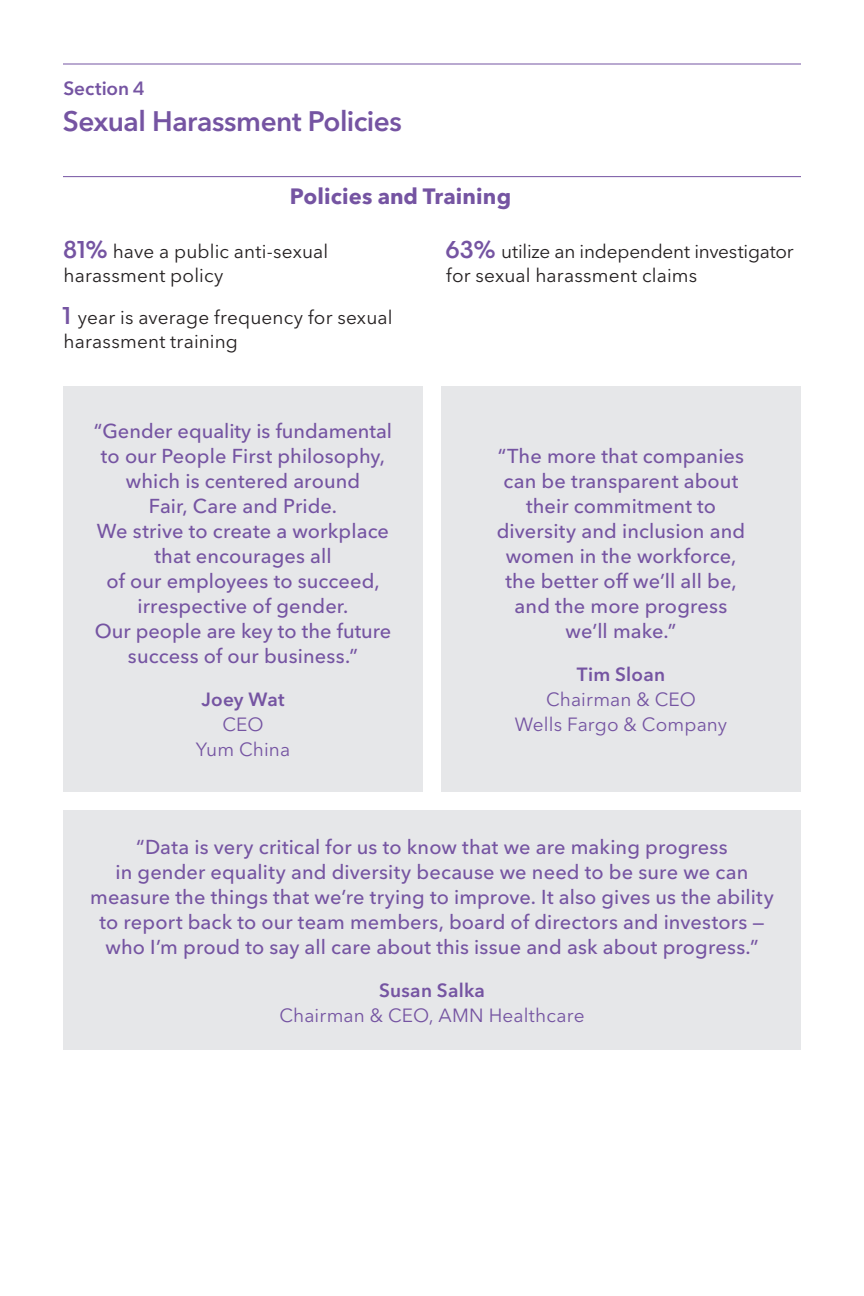
<style>
.page{position:relative;width:864px;height:1296px;background:#fff}
.page>*{position:absolute;margin:0;border:0;box-sizing:border-box;transform-origin:0 0}
.Subtitle{font:600 28px "Avenir Next P For BBG";letter-spacing:-.02em;color:#7554a2}
.Subtitle-2{font:700 22px "Avenir Next P For BBG";letter-spacing:.005em;color:#7554a2}
.t1{font:500 20px/25px "Avenir Next P For BBG";letter-spacing:.005em;color:#7554a2;text-align:center}
.copy{font:19px/24px "Avenir Next P For BBG";letter-spacing:.005em;color:#231f20}
.copy-2{font:19px/25px "Avenir Next P For BBG";letter-spacing:.005em;color:#7554a2;text-align:center}
.Subtitle-3{font:600 19px "Avenir Next P For BBG";letter-spacing:-.01em;color:#7554a2}
.s1{font-weight:600;font-size:24px;color:#7554a2}
.s2{font-weight:600}
</style>
<div class="page">
<hr style="left:63px;top:64px;width:738px;height:1px;background:#7554a2">
<hr style="left:63px;top:176px;width:738px;height:1px;background:#7554a2">
<div style="left:63px;top:386px;width:360px;height:406px;background:#e6e7e9"></div>
<div style="left:441px;top:386px;width:360px;height:406px;background:#e6e7e9"></div>
<div style="left:63px;top:810px;width:738px;height:240px;background:#e6e7e9"></div>
<p class="Subtitle-3" style="left:64px;top:77px;width:82px">Section 4</p>
<p class="Subtitle" style="left:63px;top:104px;width:340px">Sexual Harassment Policies</p>
<p class="Subtitle-2" style="left:290px;top:183px;width:223px">Policies and Training</p>
<p class="copy" style="left:63px;top:240px;width:266px"><span class="s1">81%</span> have a public anti-sexual harassment policy</p>
<p class="copy" style="left:62px;top:305px;width:332px"><span class="s1">1</span> year is average frequency for sexual harassment training</p>
<p class="copy" style="left:445px;top:240px;width:350px"><span class="s1">63%</span> utilize an independent investigator for sexual harassment claims</p>
<p class="t1" style="left:94px;top:418px;width:300px">“Gender equality is fundamental to our People First philosophy, which is centered around<br>Fair, Care and Pride.<br>We strive to create a workplace that encourages all<br>of our employees to succeed, irrespective of gender.<br>Our people are key to the future success of our business.”</p>
<p class="copy-2" style="left:196px;top:687px;width:96px"><span class="s2">Joey Wat<br></span>CEO<br>Yum China</p>
<p class="t1" style="left:497px;top:443px;width:250px">“The more that companies can be transparent about their commitment to diversity and inclusion and women in the workforce, the better off we’ll all be, and the more progress we’ll make.”</p>
<p class="copy-2" style="left:515px;top:662px;width:214px"><span class="s2">Tim Sloan<br></span>Chairman &amp; CEO<br>Wells Fargo &amp; Company</p>
<p class="t1" style="left:90px;top:834px;width:685px">“Data is very critical for us to know that we are making progress<br>in gender equality and diversity because we need to be sure we can measure the things that we’re trying to improve. It also gives us the ability to report back to our team members, board of directors and investors — who I’m proud to say all care about this issue and ask about progress.”</p>
<p class="copy-2" style="left:279px;top:977px;width:307px"><span class="s2">Susan Salka<br></span>Chairman &amp; CEO, AMN Healthcare</p>
</div>
